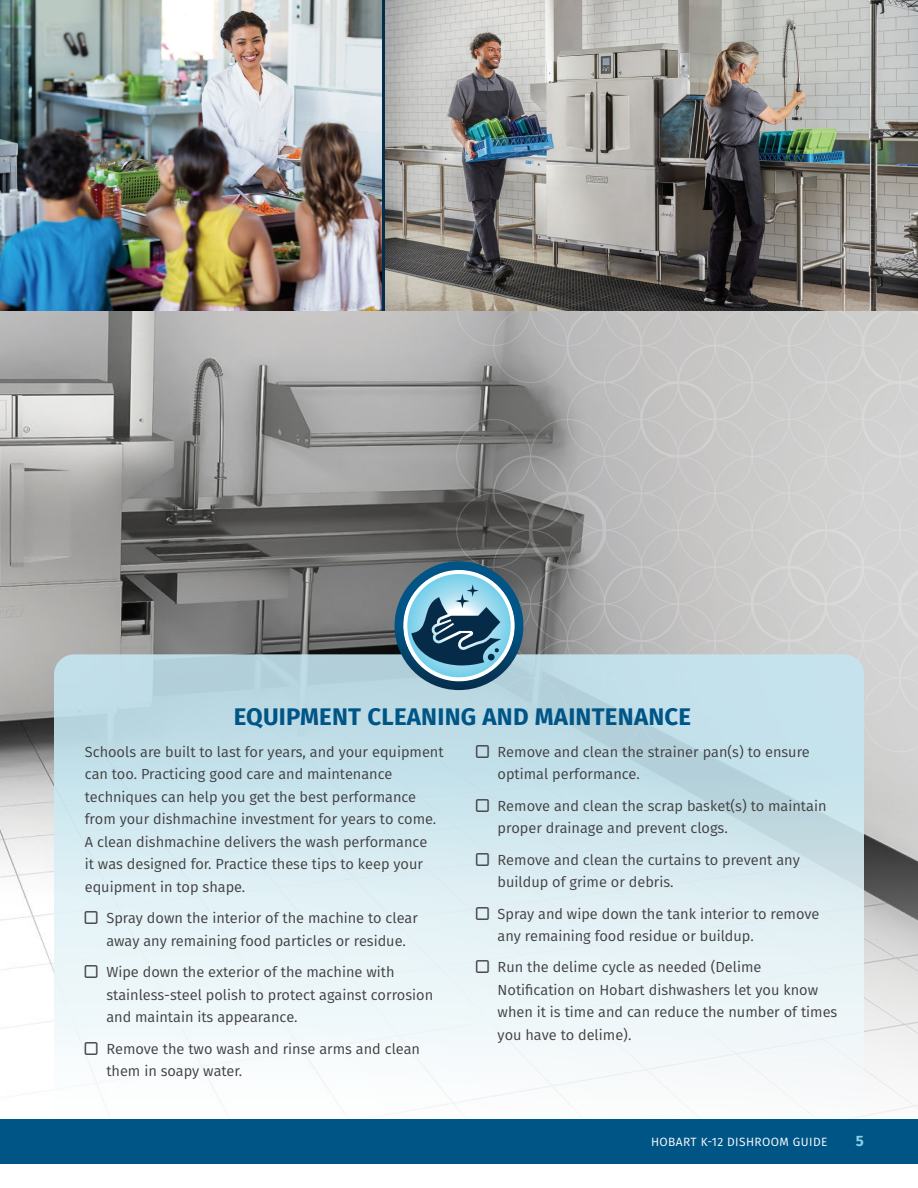
<style>
.page{position:relative;width:918px;height:1188px;background:#fff}
.page>*{position:absolute;margin:0;border:0;box-sizing:border-box;transform-origin:0 0}
.t1{font:700 24px "Fira Sans";letter-spacing:.01em;color:#005587}
.t2{font:700 15px "Fira Sans";color:#88d1e6}
.t3{font:14.7px/22.5px "Fira Sans";color:#414042}
.t4{font:12px "Fira Sans";letter-spacing:.035em;color:#fff}
</style>
<div class="page">
<img style="left:0;top:310px;width:918px;height:806px">
<img style="left:386px;top:0;width:532px;height:310px">
<div style="left:54px;top:654px;width:810px;height:488px;background:linear-gradient(to bottom,#b2d5e0,#fff);border-radius:20px"></div>
<img style="left:0;top:0;width:381px;height:311px">
<svg style="left:395px;top:310px;width:523px;height:442px;background:#b1babc"></svg>
<div style="left:0;top:1119px;width:918px;height:45px;background:#005587"></div>
<h1 class="t1" style="left:234px;top:697px;width:459px">EQUIPMENT CLEANING AND MAINTENANCE</h1>
<p class="t3" style="left:85px;top:740px;width:360px">Schools are built to last for years, and your equipment can too. Practicing good care and maintenance techniques can help you get the best performance from your dishmachine investment for years to come.<br>A clean dishmachine delivers the wash performance<br>it was designed for. Practice these tips to keep your equipment in top shape.</p>
<p class="t3" style="left:106px;top:906px;width:313px;text-indent:-22px">■ Spray down the interior of the machine to clear away any remaining food particles or residue.</p>
<p class="t3" style="left:106px;top:960px;width:328px;text-indent:-22px">■ Wipe down the exterior of the machine with stainless-steel polish to protect against corrosion and maintain its appearance.</p>
<p class="t3" style="left:106px;top:1037px;width:315px;text-indent:-22px">■ Remove the two wash and rinse arms and clean them in soapy water.</p>
<p class="t3" style="left:498px;top:740px;width:314px;text-indent:-22px">■ Remove and clean the strainer pan(s) to ensure optimal performance.</p>
<p class="t3" style="left:498px;top:794px;width:330px;text-indent:-22px">■ Remove and clean the scrap basket(s) to maintain proper drainage and prevent clogs.</p>
<p class="t3" style="left:498px;top:848px;width:304px;text-indent:-22px">■ Remove and clean the curtains to prevent any buildup of grime or debris.</p>
<p class="t3" style="left:498px;top:902px;width:323px;text-indent:-22px">■ Spray and wipe down the tank interior to remove any remaining food residue or buildup.</p>
<p class="t3" style="left:498px;top:956px;width:341px;text-indent:-22px">■ Run the delime cycle as needed (Delime Notification on Hobart dishwashers let you know when it is time and can reduce the number of times you have to delime).</p>
<p class="t4" style="left:651px;top:1133px;width:178px">HOBART K-12 DISHROOM GUIDE</p>
<p class="t2" style="left:856px;top:1128px;width:10px">5</p>
</div>
